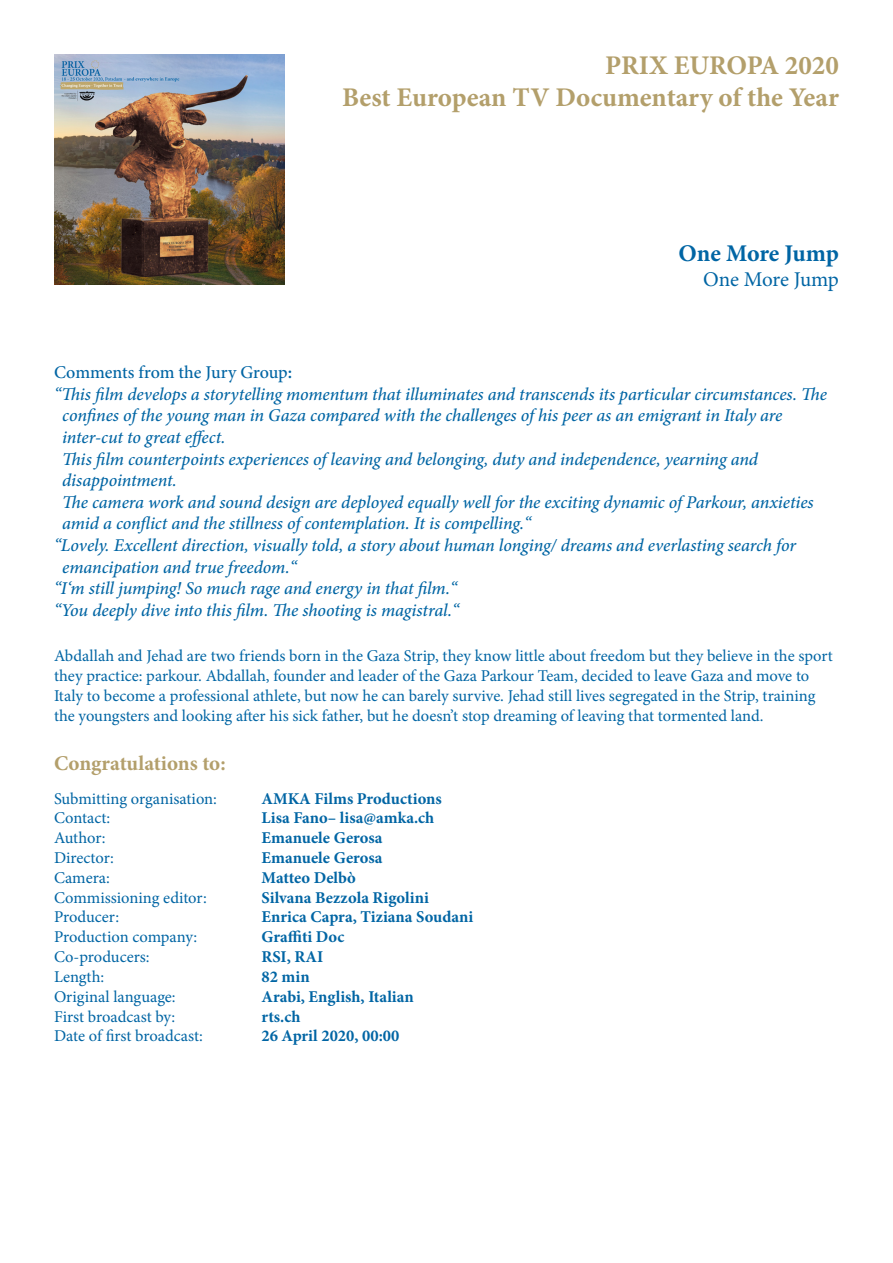
<style>
.page{position:relative;width:893px;height:1263px;background:#fff}
.page>*{position:absolute;margin:0;border:0;box-sizing:border-box;transform-origin:0 0}
.t1{font:700 27px "Minion Pro";color:#b39f6b}
.t2{font:700 24px "Minion Pro";letter-spacing:-.01em;color:#0065a4}
.t3{font:700 21px "Minion Pro";letter-spacing:-.005em;color:#b39f6b}
.t4{font:21px "Minion Pro";letter-spacing:-.015em;color:#0065a4}
.t5{font:italic 500 18px "Minion Pro";letter-spacing:-.005em;color:#0065a4}
.t6{font:500 18px "Minion Pro";letter-spacing:-.005em;color:#0065a4}
.t7{font:16.5px/19.8px "Minion Pro";color:#0065a4}
.t8{font:700 16.5px "Minion Pro";color:#0065a4}
.s1{font-weight:600}
</style>
<div class="page">
<img style="left:54px;top:54px;width:231px;height:231px">
<p class="t1" style="left:605px;top:46px;width:235px">PRIX EUROPA 2020</p>
<p class="t1" style="left:342px;top:78px;width:498px">Best European TV Documentary of the Year</p>
<p class="t2" style="left:678px;top:236px;width:162px">One More Jump</p>
<p class="t4" style="left:703px;top:265px;width:137px">One More Jump</p>
<p class="t6" style="left:54px;top:360px;width:240px">Comments from the Jury Group<span class="s1">:</span></p>
<p class="t5" style="left:54px;top:382px;width:774px">“This film develops a storytelling momentum that illuminates and transcends its particular circumstances. The</p>
<p class="t5" style="left:62px;top:403px;width:722px">confines of the young man in Gaza compared with the challenges of his peer as an emigrant in Italy are</p>
<p class="t5" style="left:62px;top:425px;width:165px">inter-cut to great effect.</p>
<p class="t5" style="left:62px;top:446px;width:697px">This film counterpoints experiences of leaving and belonging, duty and independence, yearning and</p>
<p class="t5" style="left:62px;top:468px;width:116px">disappointment.</p>
<p class="t5" style="left:62px;top:490px;width:753px">The camera work and sound design are deployed equally well for the exciting dynamic of Parkour, anxieties</p>
<p class="t5" style="left:62px;top:511px;width:471px">amid a conflict and the stillness of contemplation. It is compelling.“</p>
<p class="t5" style="left:54px;top:533px;width:743px">“Lovely. Excellent direction, visually told, a story about human longing/ dreams and everlasting search for</p>
<p class="t5" style="left:62px;top:554px;width:236px">emancipation and true freedom.“</p>
<p class="t5" style="left:54px;top:576px;width:405px">“I‘m still jumping! So much rage and energy in that film.“</p>
<p class="t5" style="left:54px;top:598px;width:407px">“You deeply dive into this film. The shooting is magistral.“</p>
<p class="t7" style="left:54px;top:646px;width:780px">Abdallah and Jehad are two friends born in the Gaza Strip, they know little about freedom but they believe in the sport they practice: parkour. Abdallah, founder and leader of the Gaza Parkour Team, decided to leave Gaza and move to Italy to become a professional athlete, but now he can barely survive. Jehad still lives segregated in the Strip, training the youngsters and looking after his sick father, but he doesn’t stop dreaming of leaving that tormented land.</p>
<p class="t3" style="left:54px;top:748px;width:173px">Congratulations to:</p>
<p class="t7" style="left:54px;top:788px;width:165px">Submitting organisation:</p>
<p class="t7" style="left:54px;top:808px;width:58px">Contact:</p>
<p class="t7" style="left:54px;top:828px;width:53px">Author:</p>
<p class="t7" style="left:54px;top:848px;width:62px">Director:</p>
<p class="t7" style="left:54px;top:868px;width:57px">Camera:</p>
<p class="t7" style="left:54px;top:887px;width:154px">Commissioning editor:</p>
<p class="t7" style="left:54px;top:907px;width:67px">Producer:</p>
<p class="t7" style="left:54px;top:927px;width:145px">Production company:</p>
<p class="t7" style="left:54px;top:947px;width:97px">Co-producers:</p>
<p class="t7" style="left:54px;top:967px;width:52px">Length:</p>
<p class="t7" style="left:54px;top:986px;width:123px">Original language:</p>
<p class="t7" style="left:54px;top:1006px;width:123px">First broadcast by:</p>
<p class="t7" style="left:54px;top:1026px;width:150px">Date of first broadcast:</p>
<p class="t8" style="left:261px;top:787px;width:182px">AMKA Films Productions</p>
<p class="t8" style="left:261px;top:806px;width:174px">Lisa Fano– lisa@amka.ch</p>
<p class="t8" style="left:261px;top:826px;width:122px">Emanuele Gerosa</p>
<p class="t8" style="left:261px;top:846px;width:122px">Emanuele Gerosa</p>
<p class="t8" style="left:261px;top:866px;width:96px">Matteo Delbò</p>
<p class="t8" style="left:261px;top:886px;width:169px">Silvana Bezzola Rigolini</p>
<p class="t8" style="left:261px;top:905px;width:213px">Enrica Capra, Tiziana Soudani</p>
<p class="t8" style="left:261px;top:925px;width:84px">Graffiti Doc</p>
<p class="t8" style="left:261px;top:945px;width:63px">RSI, RAI</p>
<p class="t8" style="left:261px;top:965px;width:50px">82 min</p>
<p class="t8" style="left:261px;top:985px;width:154px">Arabi, English, Italian</p>
<p class="t8" style="left:261px;top:1004px;width:41px">rts.ch</p>
<p class="t8" style="left:261px;top:1024px;width:139px">26 April 2020, 00:00</p>
</div>
